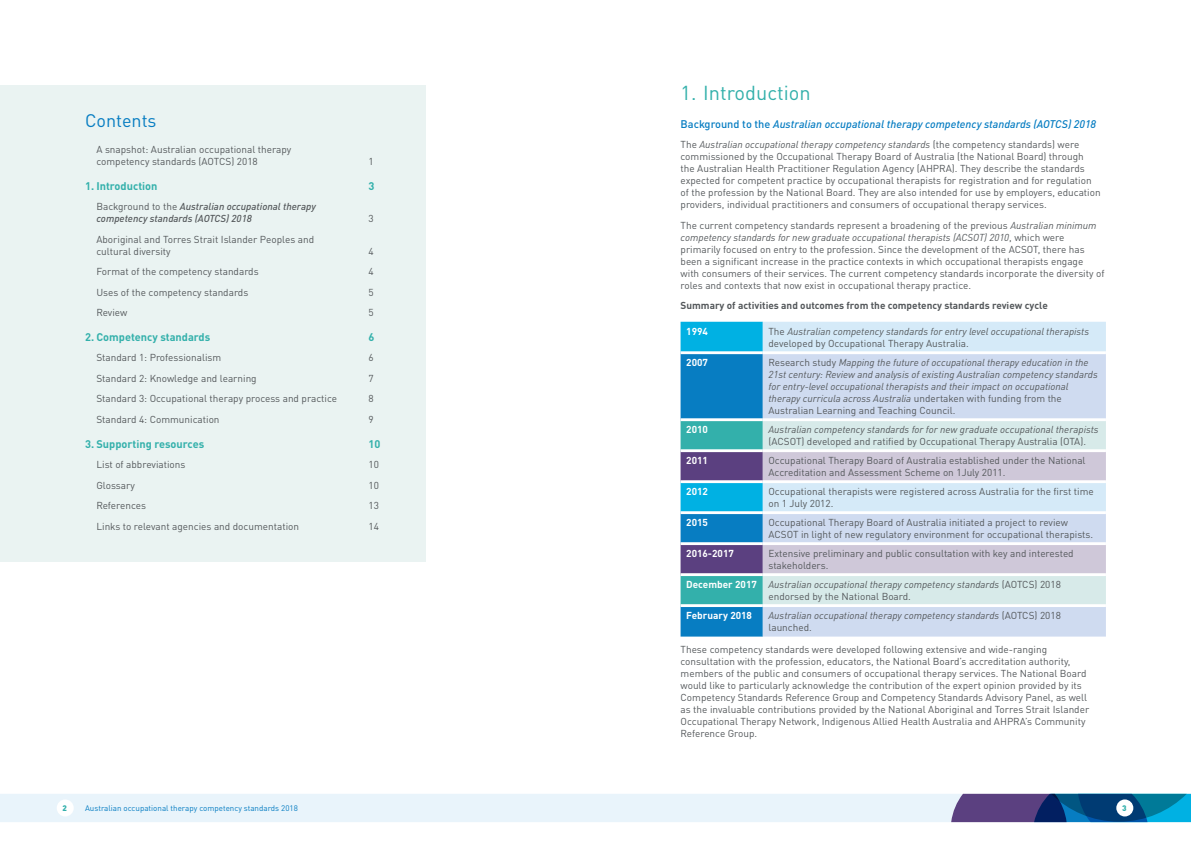
<style>
.page{position:relative;width:1191px;height:842px;background:#fff}
.page>*{position:absolute;margin:0;border:0;box-sizing:border-box;transform-origin:0 0}
.t1{font:20px "DINOT";color:#33b0ab}
.t2{font:18px "DINOT";color:#077dc2}
.t3{font:italic 500 11px "DINOT";color:#077dc2}
.t4{font:700 11px "DINOT";color:#33b0ab}
.t5{font:10px/12px "DINOT";color:#54585b}
.t6{font:italic 10px/12px "DINOT";color:#54585b}
.t7{font:italic 500 10px/12px "DINOT";color:#54585b}
.t8{font:700 10px "DINOT";color:#54585b}
.t9{font:700 10px "DINOT";color:#fff}
.t10{font:8px "DINOT";color:#077dc2}
.t11{font:900 8px "DINOT";color:#33b0ab}
.s1{font-weight:400;font-style:normal}
.s2{font-style:normal}
.s3{font-style:italic}
.s4{font-weight:700;font-style:normal;color:#fff}
</style>
<div class="page">
<svg style="left:0;top:794px;width:1191px;height:28px;background:#c2d4e5"></svg>
<div style="left:1116px;top:799px;width:17px;height:17px;background:#fff;border-radius:50%"></div>
<div style="left:57px;top:799px;width:17px;height:17px;background:#fff;border-radius:50%"></div>
<div style="left:763px;top:322px;width:343px;height:29px;background:#d5eaf8"></div>
<div style="left:763px;top:354px;width:343px;height:283px;background:#cfdbf0"></div>
<div style="left:763px;top:421px;width:343px;height:183px;background:#d7eae9"></div>
<svg style="left:680px;top:322px;width:83px;height:315px;background:#2186b8"></svg>
<svg style="left:763px;top:452px;width:343px;height:121px;background:#d0d5e6"></svg>
<hr style="left:680px;top:351px;width:83px;height:3px;background:#fff">
<hr style="left:680px;top:418px;width:83px;height:3px;background:#fff">
<hr style="left:763px;top:418px;width:343px;height:3px;background:#fff">
<hr style="left:680px;top:449px;width:83px;height:3px;background:#fff">
<hr style="left:763px;top:449px;width:343px;height:3px;background:#fff">
<hr style="left:680px;top:480px;width:83px;height:3px;background:#fff">
<hr style="left:763px;top:480px;width:343px;height:3px;background:#fff">
<hr style="left:680px;top:511px;width:83px;height:3px;background:#fff">
<hr style="left:763px;top:511px;width:343px;height:3px;background:#fff">
<hr style="left:680px;top:542px;width:83px;height:3px;background:#fff">
<hr style="left:763px;top:542px;width:343px;height:3px;background:#fff">
<hr style="left:680px;top:573px;width:83px;height:3px;background:#fff">
<hr style="left:763px;top:573px;width:343px;height:3px;background:#fff">
<hr style="left:680px;top:604px;width:83px;height:3px;background:#fff">
<hr style="left:763px;top:604px;width:343px;height:3px;background:#fff">
<div style="left:0;top:85px;width:425px;height:476px;background:#eaf3f2"></div>
<h2 class="t2" style="left:85px;top:109px;width:73px">Contents</h2>
<p class="t5" style="left:96px;top:144px;width:196px">A snapshot: Australian occupational therapy competency standards (AOTCS) 2018</p>
<p class="t5" style="left:369px;top:156px;width:7px">1</p>
<p class="t4" style="left:85px;top:179px;width:74px">1. Introduction</p>
<p class="t4" style="left:368px;top:179px;width:7px">3</p>
<p class="t7" style="left:96px;top:201px;width:221px"><span class="s1">Background to the</span> Australian occupational therapy competency standards (AOTCS) 2018</p>
<p class="t5" style="left:369px;top:213px;width:7px">3</p>
<p class="t5" style="left:96px;top:233px;width:219px">Aboriginal and Torres Strait Islander Peoples and cultural diversity</p>
<p class="t5" style="left:369px;top:245px;width:7px">4</p>
<p class="t5" style="left:96px;top:266px;width:164px">Format of the competency standards</p>
<p class="t5" style="left:369px;top:266px;width:7px">4</p>
<p class="t5" style="left:96px;top:286px;width:153px">Uses of the competency standards</p>
<p class="t5" style="left:369px;top:286px;width:7px">5</p>
<p class="t5" style="left:96px;top:307px;width:32px">Review</p>
<p class="t5" style="left:369px;top:307px;width:7px">5</p>
<p class="t4" style="left:85px;top:330px;width:127px">2. Competency standards</p>
<p class="t4" style="left:369px;top:330px;width:7px">6</p>
<p class="t5" style="left:96px;top:352px;width:126px">Standard 1: Professionalism</p>
<p class="t5" style="left:369px;top:352px;width:7px">6</p>
<p class="t5" style="left:96px;top:372px;width:162px">Standard 2: Knowledge and learning</p>
<p class="t5" style="left:369px;top:372px;width:7px">7</p>
<p class="t5" style="left:96px;top:393px;width:242px">Standard 3: Occupational therapy process and practice</p>
<p class="t5" style="left:369px;top:393px;width:7px">8</p>
<p class="t5" style="left:96px;top:413px;width:125px">Standard 4: Communication</p>
<p class="t5" style="left:369px;top:413px;width:7px">9</p>
<p class="t4" style="left:85px;top:436px;width:121px">3. Supporting resources</p>
<p class="t4" style="left:369px;top:436px;width:13px">10</p>
<p class="t5" style="left:96px;top:458px;width:91px">List of abbreviations</p>
<p class="t5" style="left:369px;top:458px;width:12px">10</p>
<p class="t5" style="left:96px;top:479px;width:40px">Glossary</p>
<p class="t5" style="left:369px;top:479px;width:12px">10</p>
<p class="t5" style="left:96px;top:499px;width:51px">References</p>
<p class="t5" style="left:369px;top:499px;width:12px">13</p>
<p class="t5" style="left:96px;top:520px;width:204px">Links to relevant agencies and documentation</p>
<p class="t5" style="left:369px;top:520px;width:12px">14</p>
<h1 class="t1" style="left:680px;top:81px;width:132px">1. Introduction</h1>
<p class="t3" style="left:680px;top:117px;width:417px"><span class="s2">Background to the</span> Australian occupational therapy competency standards (AOTCS) 2018</p>
<p class="t5" style="left:680px;top:138px;width:422px">The <span class="s3">Australian occupational therapy competency standards</span> (the competency standards) were commissioned by the Occupational Therapy Board of Australia (the National Board) through<br>the Australian Health Practitioner Regulation Agency (AHPRA). They describe the standards expected for competent practice by occupational therapists for registration and for regulation of the profession by the National Board. They are also intended for use by employers, education providers, individual practitioners and consumers of occupational therapy services.</p>
<p class="t5" style="left:680px;top:219px;width:425px">The current competency standards represent a broadening of the previous <span class="s3">Australian minimum competency standards for new graduate occupational therapists (ACSOT) 2010</span>, which were primarily focused on entry to the profession. Since the development of the ACSOT, there has been a significant increase in the practice contexts in which occupational therapists engage with consumers of their services. The current competency standards incorporate the diversity of roles and contexts that now exist in occupational therapy practice.</p>
<p class="t8" style="left:680px;top:299px;width:369px">Summary of activities and outcomes from the competency standards review cycle</p>
<p class="t9" style="left:686px;top:325px;width:23px">1994</p>
<p class="t6" style="left:768px;top:325px;width:322px"><span class="s2">The</span> Australian competency standards for entry level occupational therapists <span class="s2">developed by Occupational Therapy Australia.</span></p>
<p class="t9" style="left:686px;top:356px;width:23px">2007</p>
<p class="t6" style="left:768px;top:356px;width:331px"><span class="s2">Research study</span> Mapping the future of occupational therapy education in the 21st century: Review and analysis of existing Australian competency standards for entry-level occupational therapists and their impact on occupational therapy curricula across Australia <span class="s2">undertaken with funding from the Australian Learning and Teaching Council.</span></p>
<p class="t9" style="left:686px;top:423px;width:23px">2010</p>
<p class="t6" style="left:768px;top:423px;width:332px">Australian competency standards for for new graduate occupational therapists</p>
<p class="t5" style="left:768px;top:435px;width:319px">(ACSOT) developed and ratified by Occupational Therapy Australia (OTA).</p>
<p class="t9" style="left:686px;top:454px;width:23px">2011</p>
<p class="t5" style="left:768px;top:454px;width:318px">Occupational Therapy Board of Australia established under the National<br>Accreditation and Assessment Scheme on 1July 2011.</p>
<p class="t9" style="left:686px;top:485px;width:23px">2012</p>
<p class="t5" style="left:768px;top:485px;width:327px">Occupational therapists were registered across Australia for the first time on 1 July 2012.</p>
<p class="t9" style="left:686px;top:516px;width:23px">2015</p>
<p class="t5" style="left:768px;top:516px;width:326px">Occupational Therapy Board of Australia initiated a project to review<br>ACSOT in light of new regulatory environment for occupational therapists.</p>
<p class="t9" style="left:686px;top:547px;width:49px">2016-2017</p>
<p class="t5" style="left:768px;top:547px;width:307px">Extensive preliminary and public consultation with key and interested stakeholders.</p>
<p class="t6" style="left:768px;top:578px;width:294px;text-indent:-82px"><span class="s4">December 2017</span> Australian occupational therapy competency standards <span class="s2">(AOTCS) 2018 endorsed by the National Board.</span></p>
<p class="t9" style="left:686px;top:609px;width:67px">February 2018</p>
<p class="t6" style="left:768px;top:609px;width:294px">Australian occupational therapy competency standards <span class="s2">(AOTCS) 2018 launched.</span></p>
<p class="t5" style="left:680px;top:643px;width:410px">These competency standards were developed following extensive and wide-ranging consultation with the profession, educators, the National Board’s accreditation authority, members of the public and consumers of occupational therapy services. The National Board would like to particularly acknowledge the contribution of the expert opinion provided by its Competency Standards Reference Group and Competency Standards Advisory Panel, as well as the invaluable contributions provided by the National Aboriginal and Torres Strait Islander Occupational Therapy Network, Indigenous Allied Health Australia and AHPRA’s Community Reference Group.</p>
<p class="t11" style="left:62px;top:803px;width:6px">2</p>
<p class="t10" style="left:85px;top:803px;width:214px">Australian occupational therapy competency standards 2018</p>
<p class="t11" style="left:1122px;top:803px;width:6px">3</p>
</div>
